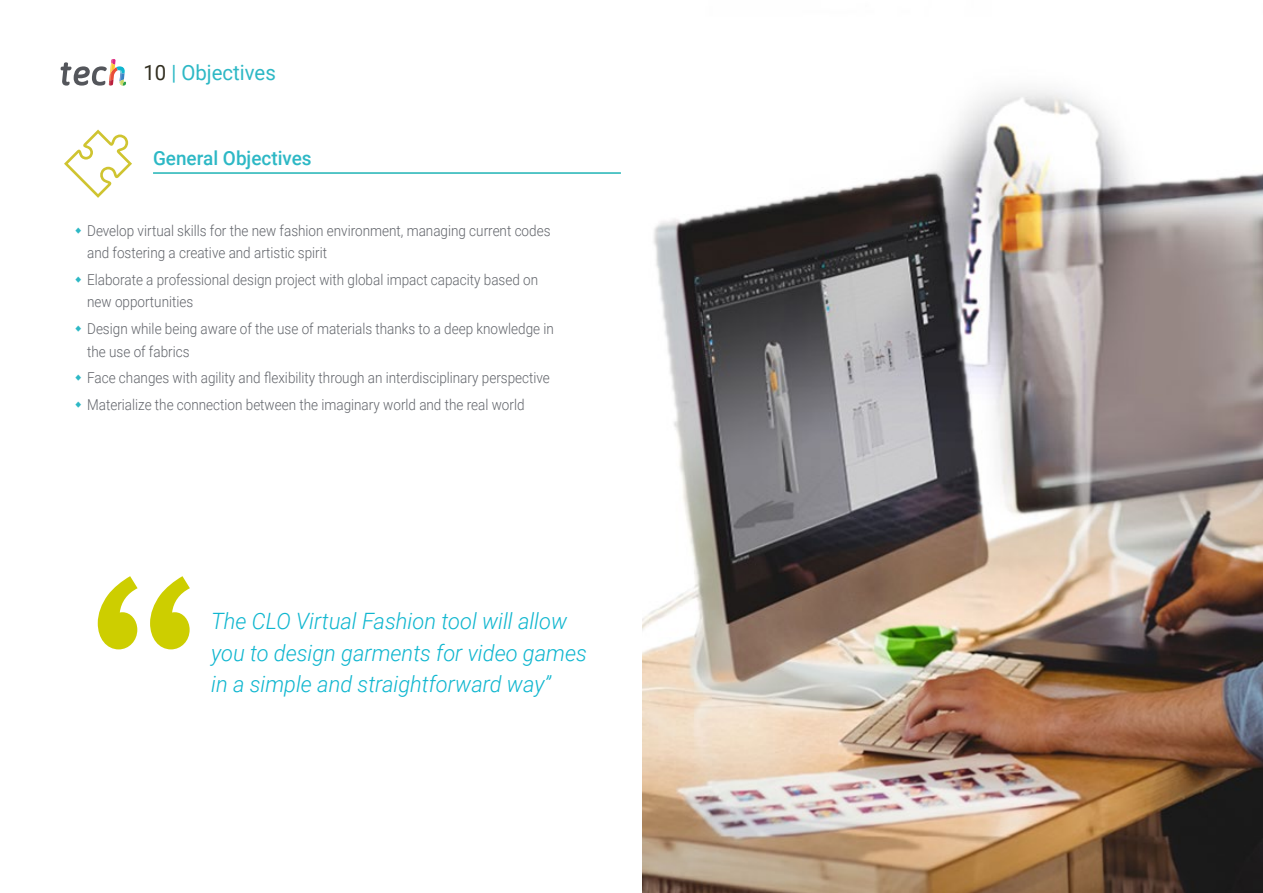
<style>
.page{position:relative;width:1263px;height:893px;background:#fff}
.page>*{position:absolute;margin:0;border:0;box-sizing:border-box;transform-origin:0 0}
.t1{font:italic 300 22.5px/31.5px "Roboto";color:#0fb6cf}
.t2{font:21px "Roboto";color:#2db8c5}
.t3{font:500 19.5px "Roboto";color:#2db8c5}
.t4{font:300 15px/22.5px "Roboto";color:#61646a;scale:.9 1}
.s1{color:#312e20}
</style>
<div class="page">
<hr style="left:153px;top:173px;width:468px;height:1px;background:#2db8c5">
<svg style="left:64px;top:130px;width:68px;height:68px"></svg>
<svg style="left:61px;top:59px;width:65px;height:27px"></svg>
<svg style="left:98px;top:576px;width:92px;height:73px"></svg>
<img style="left:642px;top:90px;width:621px;height:803px">
<h2 class="t2" style="left:144px;top:57px;width:134px"><span class="s1">10</span> | Objectives</h2>
<h3 class="t3" style="left:153px;top:144px;width:160px">General Objectives</h3>
<p class="t4" style="left:87px;top:218px;width:516px">Develop virtual skills for the new fashion environment, managing current codes and fostering a creative and artistic spirit</p>
<p class="t4" style="left:87px;top:268px;width:503px">Elaborate a professional design project with global impact capacity based on new opportunities</p>
<p class="t4" style="left:87px;top:317px;width:520px">Design while being aware of the use of materials thanks to a deep knowledge in the use of fabrics</p>
<p class="t4" style="left:87px;top:364px;width:516px;line-height:26.7px">Face changes with agility and flexibility through an interdisciplinary perspective<br>Materialize the connection between the imaginary world and the real world</p>
<h1 class="t1" style="left:211px;top:605px;width:377px">The CLO Virtual Fashion tool will allow you to design garments for video games in a simple and straightforward way”</h1>
</div>
